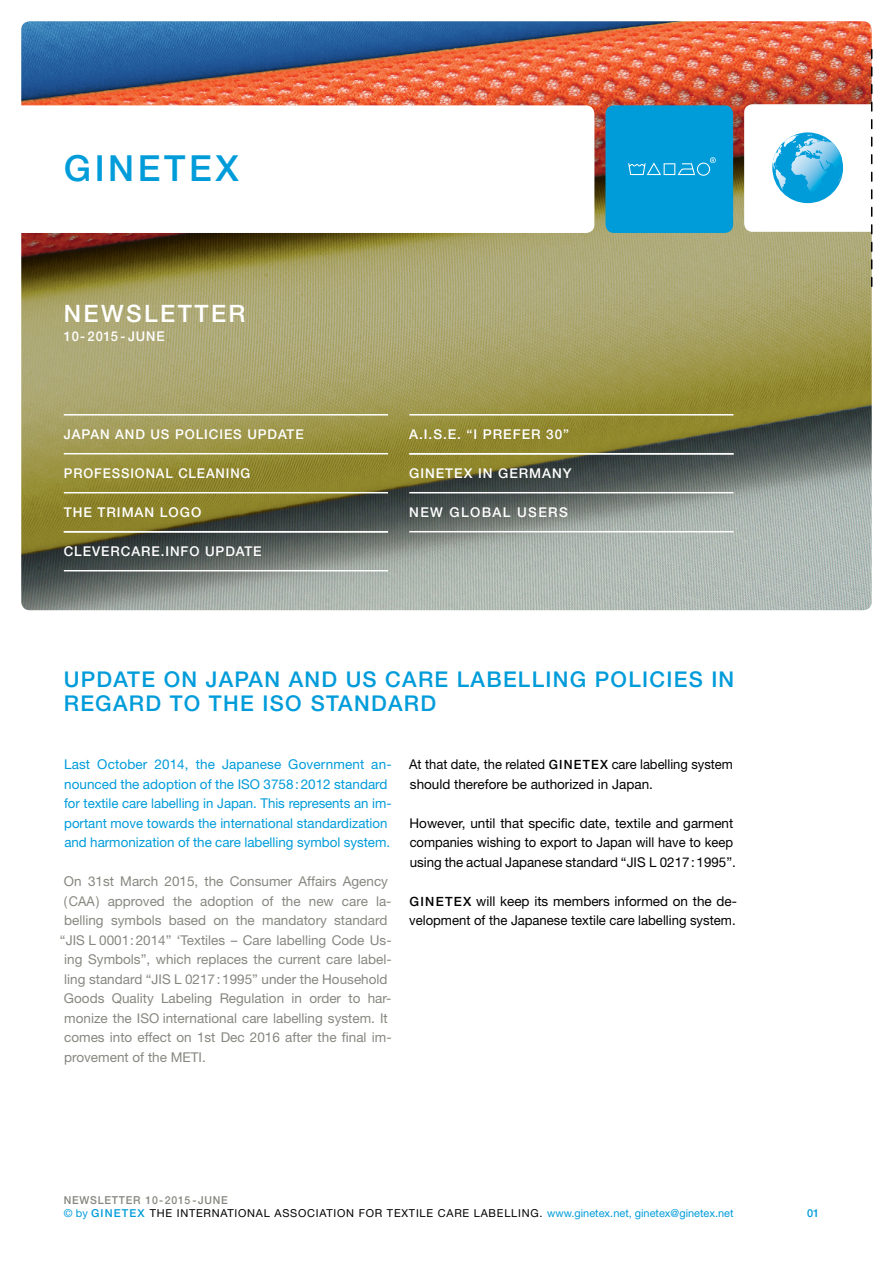
<style>
.page{position:relative;width:893px;height:1263px;background:#fff}
.page>*{position:absolute;margin:0;border:0;box-sizing:border-box;transform-origin:0 0}
.t1{font:500 36px "Helvetica Neue LT Std";letter-spacing:.1em;color:#009cda}
.t2{font:500 24px "Helvetica Neue LT Std";letter-spacing:.1em;color:#fff}
.t3{font:500 21.75px/23.7px "Helvetica Neue LT Std";letter-spacing:.06em;color:#009cda}
.t4{font:13.5px "Helvetica Neue";color:#878781}
.t5{font:13.5px/19.5px "Helvetica Neue";color:#009cda}
.t6{font:13.5px/19.5px "Helvetica Neue";color:#000}
.t7{font:500 13.5px "Helvetica Neue LT Std";letter-spacing:.07em;color:#fff}
.t8{font:13.5px/19.5px "Helvetica Neue";color:#000;scale:.96 1}
.t9{font:13.5px "Helvetica Neue";color:#878781;scale:.95 1}
.t10{font:500 13.5px "Helvetica Neue LT Std";letter-spacing:.07em;color:#fff;scale:.96 1}
.t11{font:500 13.5px "Helvetica Neue LT Std";letter-spacing:.1em;color:#fff}
.t12{font:10.95px/13.2px "Helvetica Neue LT Std";letter-spacing:.07em;color:#000}
.t13{font:500 10.95px "Helvetica Neue";color:#009cda}
.s1{font-weight:500;font-size:12.75px}
.s2{font-weight:500;color:#878781}
.s3{color:#009cda}
.s4{font-weight:500;color:#009cda}
</style>
<div class="page">
<img style="left:21px;top:21px;width:851px;height:589px">
<div style="left:744px;top:104px;width:149px;height:128px;background:#fff;border-radius:9px"></div>
<div style="left:0;top:105px;width:594px;height:128px;background:#fff;border-radius:9px"></div>
<svg style="left:772px;top:132px;width:71px;height:71px;background:#3db2e2"></svg>
<svg style="left:783px;top:135px;width:29px;height:12px"></svg>
<svg style="left:871px;top:50px;width:1px;height:236px"></svg>
<div style="left:605px;top:105px;width:128px;height:128px;background:#009cda;border-radius:9px"></div>
<svg style="left:628px;top:157px;width:88px;height:19px"></svg>
<hr style="left:409px;top:414px;width:324px;height:1px;background:#fff">
<hr style="left:409px;top:453px;width:324px;height:1px;background:#fff">
<hr style="left:409px;top:492px;width:324px;height:1px;background:#fff">
<hr style="left:409px;top:531px;width:324px;height:1px;background:#fff">
<hr style="left:64px;top:414px;width:324px;height:1px;background:#fff">
<hr style="left:64px;top:453px;width:324px;height:1px;background:#fff">
<hr style="left:64px;top:492px;width:324px;height:1px;background:#fff">
<hr style="left:64px;top:531px;width:324px;height:1px;background:#fff">
<hr style="left:64px;top:570px;width:324px;height:1px;background:#fff">
<h1 class="t1" style="left:64px;top:147px;width:176px">GINETEX</h1>
<h2 class="t2" style="left:64px;top:299px;width:183px">NEWSLETTER</h2>
<p class="t10" style="left:64px;top:328px;width:107px">10- 2015 - JUNE</p>
<p class="t7" style="left:64px;top:426px;width:241px">JAPAN AND US POLICIES UPDATE</p>
<p class="t10" style="left:64px;top:465px;width:196px">PROFESSIONAL CLEANING</p>
<p class="t7" style="left:64px;top:504px;width:139px">THE TRIMAN LOGO</p>
<p class="t7" style="left:64px;top:543px;width:199px">CLEVERCARE.INFO UPDATE</p>
<p class="t7" style="left:409px;top:426px;width:161px">A.I.S.E. “I PREFER 30”</p>
<p class="t7" style="left:409px;top:465px;width:164px">GINETEX IN GERMANY</p>
<p class="t11" style="left:409px;top:504px;width:160px">NEW GLOBAL USERS</p>
<h3 class="t3" style="left:64px;top:667px;width:672px">UPDATE ON JAPAN AND US CARE LABELLING POLICIES IN<br>REGARD TO THE ISO STANDARD</h3>
<p class="t5" style="left:64px;top:754px;width:329px">Last October 2014, the Japanese Government an&shy;nounced the adoption of the ISO 3758:2012 standard for textile care labelling in Japan. This represents an im&shy;portant move towards the international standardization and harmonization of the care labelling symbol system.</p>
<p class="t4" style="left:64px;top:873px;width:325px">On 31st March 2015, the Consumer Affairs Agency</p>
<p class="t9" style="left:64px;top:893px;width:346px">(CAA) approved the adoption of the new care la-</p>
<p class="t4" style="left:64px;top:912px;width:325px">belling symbols based on the mandatory standard</p>
<p class="t4" style="left:60px;top:932px;width:333px">“JIS L 0001:2014” ‘Textiles – Care labelling Code Us-</p>
<p class="t4" style="left:64px;top:951px;width:329px">ing Symbols”, which replaces the current care label-</p>
<p class="t4" style="left:64px;top:971px;width:325px">ling standard “JIS L 0217:1995” under the Household</p>
<p class="t4" style="left:64px;top:990px;width:329px">Goods Quality Labeling Regulation in order to har-</p>
<p class="t4" style="left:64px;top:1010px;width:325px">monize the ISO international care labelling system. It</p>
<p class="t4" style="left:64px;top:1029px;width:329px">comes into effect on 1st Dec 2016 after the final im-</p>
<p class="t4" style="left:64px;top:1049px;width:143px">provement of the METI.</p>
<p class="t8" style="left:409px;top:754px;width:339px">At that date, the related <span class="s1">GINETEX</span> care labelling system should therefore be authorized in Japan.</p>
<p class="t6" style="left:410px;top:813px;width:328px">However, until that specific date, textile and garment companies wishing to export to Japan will have to keep using the actual Japanese standard “JIS L 0217:1995”.</p>
<p class="t6" style="left:409px;top:891px;width:329px"><span class="s1">GINETEX</span> will keep its members informed on the de&shy;velopment of the Japanese textile care labelling system.</p>
<p class="t12" style="left:64px;top:1193px;width:671px"><span class="s2">NEWSLETTER 10-2015 -JUNE<br></span><span class="s3">© by</span> <span class="s4">GINETEX</span> THE INTERNATIONAL ASSOCIATION FOR TEXTILE CARE LABELLING. <span class="s3">www.ginetex.net, ginetex@ginetex.net</span></p>
<p class="t13" style="left:807px;top:1206px;width:14px">01</p>
</div>
